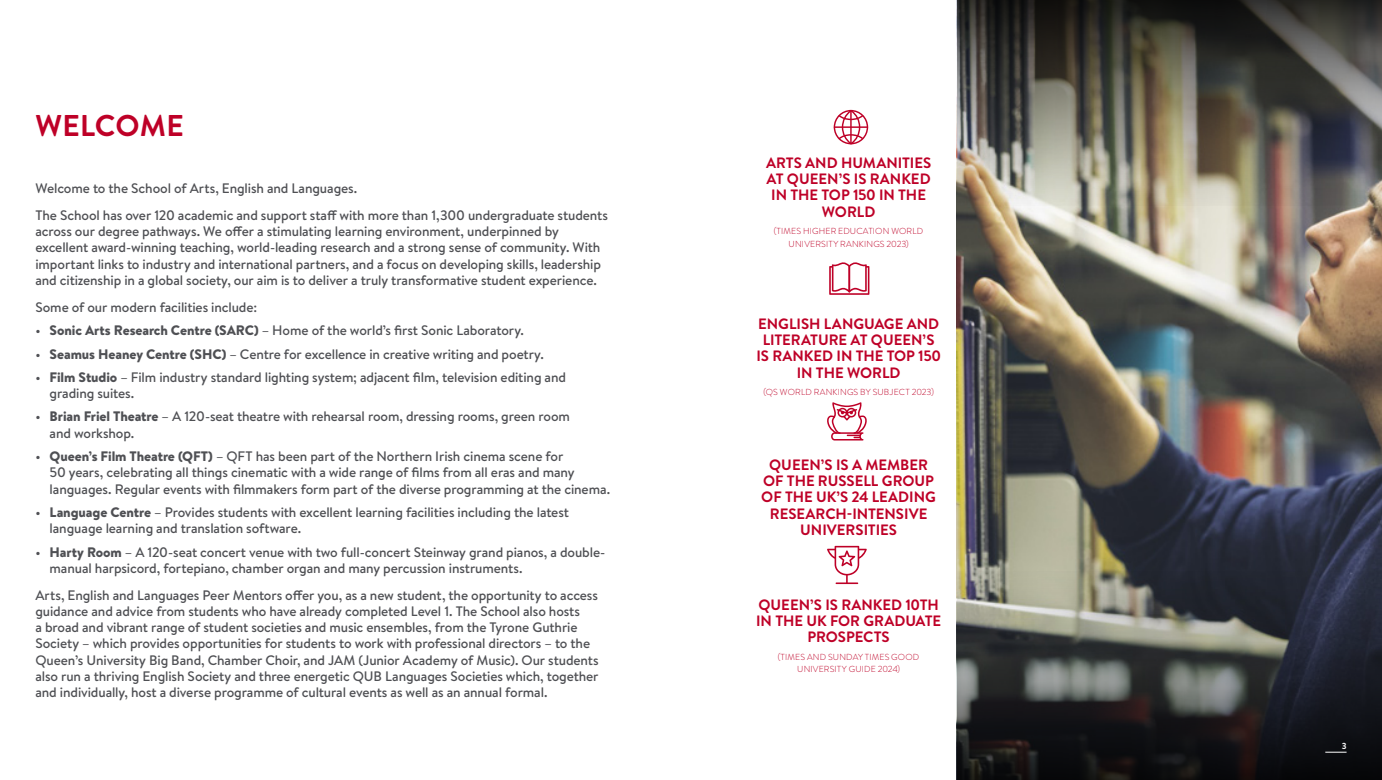
<style>
.page{position:relative;width:1382px;height:780px;background:#fff}
.page>*{position:absolute;margin:0;border:0;box-sizing:border-box;transform-origin:0 0}
.School_Name{font:700 30px "Brandon Text";letter-spacing:.005em;color:#be0027}
.t1{font:700 15px/16.2px "Brandon Text";color:#be0027;text-align:center}
.t2{font:500 13.75px/16.2px "Brandon Text";letter-spacing:-.01em;color:#4f5054}
.t3{font:300 8.75px/12.5px "Brandon Text";letter-spacing:.02em;color:#be0027;text-align:center}
.t4{font:700 8.75px "Brandon Text";color:#fff}
.s1{font-weight:900}
</style>
<div class="page">
<img style="left:957px;top:206px;width:425px;height:364px">
<svg style="left:827px;top:546px;width:40px;height:38px"></svg>
<svg style="left:957px;top:570px;width:425px;height:210px;background:#3c3e3e"></svg>
<img style="left:957px;top:0;width:425px;height:206px">
<svg style="left:827px;top:402px;width:40px;height:38px"></svg>
<svg style="left:829px;top:262px;width:40px;height:33px"></svg>
<svg style="left:834px;top:110px;width:34px;height:34px"></svg>
<svg style="left:1325px;top:751px;width:21px;height:1px"></svg>
<p class="School_Name" style="left:36px;top:105px;width:149px">WELCOME</p>
<p class="t2" style="left:35px;top:180px;width:323px">Welcome to the School of Arts, English and Languages.</p>
<p class="t2" style="left:35px;top:207px;width:574px">The School has over 120 academic and support staff with more than 1,300 undergraduate students across our degree pathways. We offer a stimulating learning environment, underpinned by excellent award-winning teaching, world-leading research and a strong sense of community. With important links to industry and international partners, and a focus on developing skills, leadership and citizenship in a global society, our aim is to deliver a truly transformative student experience.</p>
<p class="t2" style="left:35px;top:298px;width:223px">Some of our modern facilities include:</p>
<p class="t2" style="left:35px;top:322px;width:490px">• <span class="s1">Sonic Arts Research Centre (SARC)</span> – Home of the world’s first Sonic Laboratory.</p>
<p class="t2" style="left:35px;top:345px;width:510px">• <span class="s1">Seamus Heaney Centre (SHC)</span> – Centre for excellence in creative writing and poetry.</p>
<p class="t2" style="left:50px;top:368px;width:518px;text-indent:-14px">• <span class="s1">Film Studio</span> – Film industry standard lighting system; adjacent film, television editing and grading suites.</p>
<p class="t2" style="left:50px;top:408px;width:522px;text-indent:-14px">• <span class="s1">Brian Friel Theatre</span> – A 120-seat theatre with rehearsal room, dressing rooms, green room and workshop.</p>
<p class="t2" style="left:50px;top:448px;width:562px;text-indent:-14px">• <span class="s1">Queen’s Film Theatre (QFT)</span> – QFT has been part of the Northern Irish cinema scene for<br>50 years, celebrating all things cinematic with a wide range of films from all eras and many languages. Regular events with filmmakers form part of the diverse programming at the cinema.</p>
<p class="t2" style="left:50px;top:503px;width:521px;text-indent:-14px">• <span class="s1">Language Centre</span> – Provides students with excellent learning facilities including the latest language learning and translation software.</p>
<p class="t2" style="left:50px;top:543px;width:557px;text-indent:-14px">• <span class="s1">Harty Room</span> – A 120-seat concert venue with two full-concert Steinway grand pianos, a double&shy;manual harpsicord, fortepiano, chamber organ and many percussion instruments.</p>
<p class="t2" style="left:35px;top:586px;width:565px">Arts, English and Languages Peer Mentors offer you, as a new student, the opportunity to access guidance and advice from students who have already completed Level 1. The School also hosts<br>a broad and vibrant range of student societies and music ensembles, from the Tyrone Guthrie Society – which provides opportunities for students to work with professional directors – to the Queen’s University Big Band, Chamber Choir, and JAM (Junior Academy of Music). Our students also run a thriving English Society and three energetic QUB Languages Societies which, together and individually, host a diverse programme of cultural events as well as an annual formal.</p>
<p class="t1" style="left:766px;top:154px;width:167px">ARTS AND HUMANITIES<br>AT QUEEN’S IS RANKED<br>IN THE TOP 150 IN THE<br>WORLD</p>
<p class="t3" style="left:774px;top:224px;width:151px">(TIMES HIGHER EDUCATION WORLD<br>UNIVERSITY RANKINGS 2023)</p>
<p class="t1" style="left:756px;top:315px;width:186px">ENGLISH LANGUAGE AND<br>LITERATURE AT QUEEN’S<br>IS RANKED IN THE TOP 150<br>IN THE WORLD</p>
<p class="t3" style="left:763px;top:385px;width:172px">(QS WORLD RANKINGS BY SUBJECT 2023)</p>
<p class="t1" style="left:761px;top:456px;width:176px">QUEEN’S IS A MEMBER<br>OF THE RUSSELL GROUP<br>OF THE UK’S 24 LEADING<br>RESEARCH-INTENSIVE<br>UNIVERSITIES</p>
<p class="t1" style="left:756px;top:596px;width:187px">QUEEN’S IS RANKED 10TH<br>IN THE UK FOR GRADUATE<br>PROSPECTS</p>
<p class="t3" style="left:778px;top:650px;width:143px">(TIMES AND SUNDAY TIMES GOOD<br>UNIVERSITY GUIDE 2024)</p>
<p class="t4" style="left:1342px;top:739px;width:6px">3</p>
</div>
